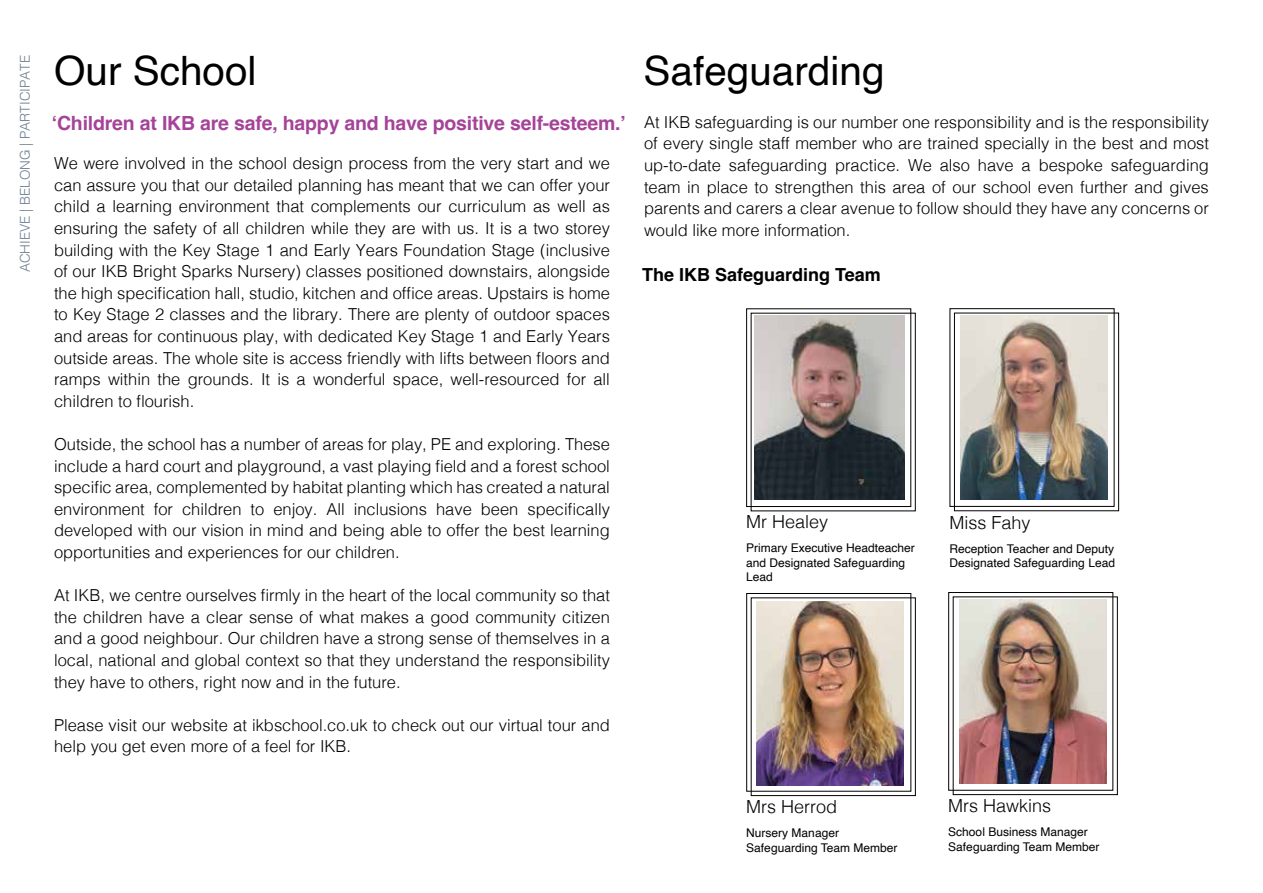
<style>
.page{position:relative;width:1263px;height:893px;background:#fff}
.page>*{position:absolute;margin:0;border:0;box-sizing:border-box;transform-origin:0 0}
.t1{font:40.5px "Helvetica";color:#000}
.t2{font:700 19.5px "Helvetica";letter-spacing:-.01em;color:#a54399}
.t3{font:300 18px "Helvetica";color:#000}
.t4{font:700 18px "Helvetica";color:#000}
.t5{font:300 16.5px/21.6px "Helvetica";color:#000;text-align:justify}
.t6{font:300 13.5px "Helvetica";color:#6f8193}
.t7{font:12px/14.4px "Helvetica";color:#000}
</style>
<div class="page">
<div style="left:746px;top:308px;width:165px;height:199px;border:1px solid #000"></div>
<div style="left:949px;top:308px;width:165px;height:199px;border:1px solid #000"></div>
<div style="left:954px;top:313px;width:165px;height:198px;border:1px solid #000"></div>
<img style="left:755px;top:316px;width:150px;height:184px">
<img style="left:961px;top:316px;width:146px;height:184px">
<div style="left:953px;top:596px;width:165px;height:199px;border:1px solid #000"></div>
<div style="left:948px;top:592px;width:165px;height:199px;border:1px solid #000"></div>
<img style="left:960px;top:599px;width:146px;height:184px">
<div style="left:751px;top:597px;width:165px;height:199px;border:1px solid #000"></div>
<div style="left:746px;top:593px;width:165px;height:199px;border:1px solid #000"></div>
<img style="left:757px;top:601px;width:146px;height:184px">
<p class="t6" style="left:13px;top:272px;width:219px;rotate:-90deg">ACHIEVE | BELONG | PARTICIPATE</p>
<h1 class="t1" style="left:644px;top:40px;width:242px">Safeguarding</h1>
<h1 class="t1" style="left:54px;top:40px;width:204px">Our School</h1>
<p class="t2" style="left:52px;top:111px;width:576px">‘Children at IKB are safe, happy and have positive self-esteem.’</p>
<p class="t5" style="left:54px;top:151px;width:557px">We were involved in the school design process from the very start and we can assure you that our detailed planning has meant that we can offer your child a learning environment that complements our curriculum as well as ensuring the safety of all children while they are with us. It is a two storey building with the Key Stage 1 and Early Years Foundation Stage (inclusive of our IKB Bright Sparks Nursery) classes positioned downstairs, alongside the high specification hall, studio, kitchen and office areas. Upstairs is home to Key Stage 2 classes and the library. There are plenty of outdoor spaces and areas for continuous play, with dedicated Key Stage 1 and Early Years outside areas. The whole site is access friendly with lifts between floors and ramps within the grounds. It is a wonderful space, well-resourced for all children to flourish.</p>
<p class="t5" style="left:54px;top:432px;width:557px">Outside, the school has a number of areas for play, PE and exploring. These include a hard court and playground, a vast playing field and a forest school specific area, complemented by habitat planting which has created a natural environment for children to enjoy. All inclusions have been specifically developed with our vision in mind and being able to offer the best learning opportunities and experiences for our children.</p>
<p class="t5" style="left:54px;top:583px;width:557px">At IKB, we centre ourselves firmly in the heart of the local community so that the children have a clear sense of what makes a good community citizen and a good neighbour. Our children have a strong sense of themselves in a local, national and global context so that they understand the responsibility they have to others, right now and in the future.</p>
<p class="t5" style="left:54px;top:713px;width:557px">Please visit our website at ikbschool.co.uk to check out our virtual tour and help you get even more of a feel for IKB.</p>
<p class="t5" style="left:644px;top:110px;width:566px">At IKB safeguarding is our number one responsibility and is the responsibility of every single staff member who are trained specially in the best and most up-to-date safeguarding practice. We also have a bespoke safeguarding team in place to strengthen this area of our school even further and gives parents and carers a clear avenue to follow should they have any concerns or would like more information.</p>
<p class="t4" style="left:642px;top:264px;width:240px">The IKB Safeguarding Team</p>
<p class="t3" style="left:746px;top:506px;width:84px">Mr Healey</p>
<p class="t7" style="left:746px;top:541px;width:170px">Primary Executive Headteacher and Designated Safeguarding<br>Lead</p>
<p class="t3" style="left:949px;top:507px;width:83px">Miss Fahy</p>
<p class="t7" style="left:949px;top:541px;width:167px">Reception Teacher and Deputy<br>Designated Safeguarding Lead</p>
<p class="t3" style="left:746px;top:791px;width:92px">Mrs Herrod</p>
<p class="t7" style="left:746px;top:826px;width:153px">Nursery Manager<br>Safeguarding Team Member</p>
<p class="t3" style="left:948px;top:791px;width:104px">Mrs Hawkins</p>
<p class="t7" style="left:948px;top:825px;width:153px">School Business Manager<br>Safeguarding Team Member</p>
</div>
